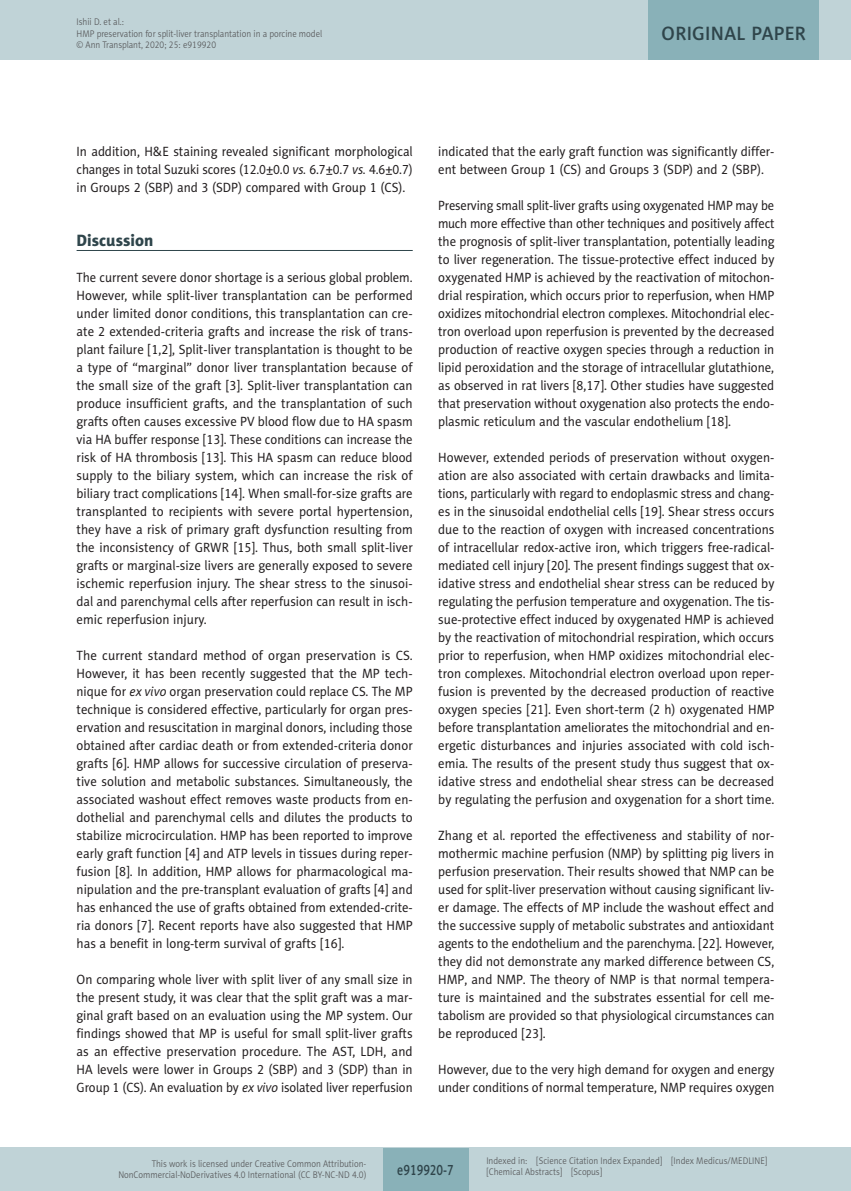
<style>
.page{position:relative;width:851px;height:1191px;background:#fff}
.page>*{position:absolute;margin:0;border:0;box-sizing:border-box;transform-origin:0 0}
.t1{font:19.5px "Naomi Sans EFN Medium";letter-spacing:.015em;color:#2f454b}
.AT_Headline_1{font:16.5px "Naomi Sans EFN Heavy";color:#2f454b}
.t2{font:15px "Naomi Sans EFN Medium";color:#2f454b;scale:.8 1}
.AT_Body{font:13.5px/18px "Naomi Sans EFN";color:#231f20;text-align:justify;scale:.95 1}
.AT_Body-2{font:13.5px/18px "Naomi Sans EFN";color:#231f20;text-align:justify;scale:.94 1}
.AT_Body-3{font:13.5px/18px "Naomi Sans EFN";color:#231f20;text-align:justify;scale:.96 1}
.AT_Body-4{font:13.5px/18px "Naomi Sans EFN";color:#231f20;text-align:justify;scale:.93 1}
.t3{font:9.75px/11.2px "Naomi Sans EFN Light";color:#57585a;scale:.9 1}
.s1{font-style:italic}
</style>
<div class="page">
<hr style="left:77px;top:250px;width:335px;height:1px;background:#2f454b">
<div style="left:0;top:1148px;width:850px;height:43px;background:#c0d3d7"></div>
<div style="left:383px;top:1147px;width:85px;height:43px;background:#89b1b8"></div>
<div style="left:0;top:0;width:850px;height:60px;background:#c0d3d7"></div>
<div style="left:648px;top:0;width:171px;height:60px;background:#89b1b8"></div>
<p class="t3" style="left:77px;top:16px;width:274px">Ishii D. et al.:<br>HMP preservation for split-liver transplantation in a porcine model © Ann Transplant, 2020; 25: e919920</p>
<h1 class="t1" style="left:661px;top:22px;width:146px">ORIGINAL PAPER</h1>
<p class="AT_Body" style="left:77px;top:142px;width:355px">In addition, H&amp;E staining revealed significant morphological changes in total Suzuki scores (12.0±0.0 <span class="s1">vs.</span> 6.7±0.7 <span class="s1">vs.</span> 4.6±0.7) in Groups 2 (SBP) and 3 (SDP) compared with Group 1 (CS).</p>
<p class="AT_Headline_1" style="left:77px;top:230px;width:78px">Discussion</p>
<p class="AT_Body-2" style="left:77px;top:268px;width:359px">The current severe donor shortage is a serious global problem.<br>However, while split-liver transplantation can be performed under limited donor conditions, this transplantation can cre&shy;ate 2 extended-criteria grafts and increase the risk of trans&shy;plant failure [1,2], Split-liver transplantation is thought to be a type of “marginal” donor liver transplantation because of the small size of the graft [3]. Split-liver transplantation can produce insufficient grafts, and the transplantation of such grafts often causes excessive PV blood flow due to HA spasm via HA buffer response [13]. These conditions can increase the risk of HA thrombosis [13]. This HA spasm can reduce blood supply to the biliary system, which can increase the risk of biliary tract complications [14]. When small-for-size grafts are transplanted to recipients with severe portal hypertension, they have a risk of primary graft dysfunction resulting from the inconsistency of GRWR [15]. Thus, both small split-liver grafts or marginal-size livers are generally exposed to severe ischemic reperfusion injury. The shear stress to the sinusoi&shy;dal and parenchymal cells after reperfusion can result in isch&shy;emic reperfusion injury.</p>
<p class="AT_Body-3" style="left:77px;top:646px;width:351px">The current standard method of organ preservation is CS.<br>However, it has been recently suggested that the MP tech&shy;nique for <span class="s1">ex vivo</span> organ preservation could replace CS. The MP technique is considered effective, particularly for organ pres&shy;ervation and resuscitation in marginal donors, including those obtained after cardiac death or from extended-criteria donor grafts [6]. HMP allows for successive circulation of preserva&shy;tive solution and metabolic substances. Simultaneously, the associated washout effect removes waste products from en&shy;dothelial and parenchymal cells and dilutes the products to stabilize microcirculation. HMP has been reported to improve early graft function [4] and ATP levels in tissues during reper&shy;fusion [8]. In addition, HMP allows for pharmacological ma&shy;nipulation and the pre-transplant evaluation of grafts [4] and has enhanced the use of grafts obtained from extended-crite&shy;ria donors [7]. Recent reports have also suggested that HMP has a benefit in long-term survival of grafts [16].</p>
<p class="AT_Body" style="left:77px;top:970px;width:355px">On comparing whole liver with split liver of any small size in the present study, it was clear that the split graft was a mar&shy;ginal graft based on an evaluation using the MP system. Our findings showed that MP is useful for small split-liver grafts as an effective preservation procedure. The AST, LDH, and HA levels were lower in Groups 2 (SBP) and 3 (SDP) than in Group 1 (CS). An evaluation by <span class="s1">ex vivo</span> isolated liver reperfusion</p>
<p class="AT_Body" style="left:438px;top:142px;width:355px">indicated that the early graft function was significantly differ&shy;ent between Group 1 (CS) and Groups 3 (SDP) and 2 (SBP).</p>
<p class="AT_Body-4" style="left:438px;top:196px;width:363px">Preserving small split-liver grafts using oxygenated HMP may be much more effective than other techniques and positively affect the prognosis of split-liver transplantation, potentially leading to liver regeneration. The tissue-protective effect induced by oxygenated HMP is achieved by the reactivation of mitochon&shy;drial respiration, which occurs prior to reperfusion, when HMP oxidizes mitochondrial electron complexes. Mitochondrial elec&shy;tron overload upon reperfusion is prevented by the decreased production of reactive oxygen species through a reduction in lipid peroxidation and the storage of intracellular glutathione, as observed in rat livers [8,17]. Other studies have suggested that preservation without oxygenation also protects the endo&shy;plasmic reticulum and the vascular endothelium [18].</p>
<p class="AT_Body" style="left:438px;top:448px;width:355px">However, extended periods of preservation without oxygen&shy;ation are also associated with certain drawbacks and limita&shy;tions, particularly with regard to endoplasmic stress and chang&shy;es in the sinusoidal endothelial cells [19]. Shear stress occurs due to the reaction of oxygen with increased concentrations of intracellular redox-active iron, which triggers free-radical&shy;mediated cell injury [20]. The present findings suggest that ox&shy;idative stress and endothelial shear stress can be reduced by regulating the perfusion temperature and oxygenation. The tis&shy;sue-protective effect induced by oxygenated HMP is achieved by the reactivation of mitochondrial respiration, which occurs prior to reperfusion, when HMP oxidizes mitochondrial elec&shy;tron complexes. Mitochondrial electron overload upon reper&shy;fusion is prevented by the decreased production of reactive oxygen species [21]. Even short-term (2 h) oxygenated HMP before transplantation ameliorates the mitochondrial and en&shy;ergetic disturbances and injuries associated with cold isch&shy;emia. The results of the present study thus suggest that ox&shy;idative stress and endothelial shear stress can be decreased by regulating the perfusion and oxygenation for a short time.</p>
<p class="AT_Body" style="left:438px;top:826px;width:355px">Zhang et al. reported the effectiveness and stability of nor&shy;mothermic machine perfusion (NMP) by splitting pig livers in perfusion preservation. Their results showed that NMP can be used for split-liver preservation without causing significant liv&shy;er damage. The effects of MP include the washout effect and the successive supply of metabolic substrates and antioxidant agents to the endothelium and the parenchyma. [22]. However, they did not demonstrate any marked difference between CS, HMP, and NMP. The theory of NMP is that normal tempera&shy;ture is maintained and the substrates essential for cell me&shy;tabolism are provided so that physiological circumstances can be reproduced [23].</p>
<p class="AT_Body" style="left:438px;top:1060px;width:355px">However, due to the very high demand for oxygen and energy under conditions of normal temperature, NMP requires oxygen</p>
<p class="t3" style="left:118px;top:1158px;width:277px;text-align:right">This work is licensed under Creative Common Attribution-<br>NonCommercial-NoDerivatives 4.0 International (CC BY-NC-ND 4.0)</p>
<p class="t2" style="left:397px;top:1160px;width:72px">e919920-7</p>
<p class="t3" style="left:486px;top:1155px;width:313px">Indexed in: [Science Citation Index Expanded] [Index Medicus/MEDLINE] [Chemical Abstracts] [Scopus]</p>
</div>
